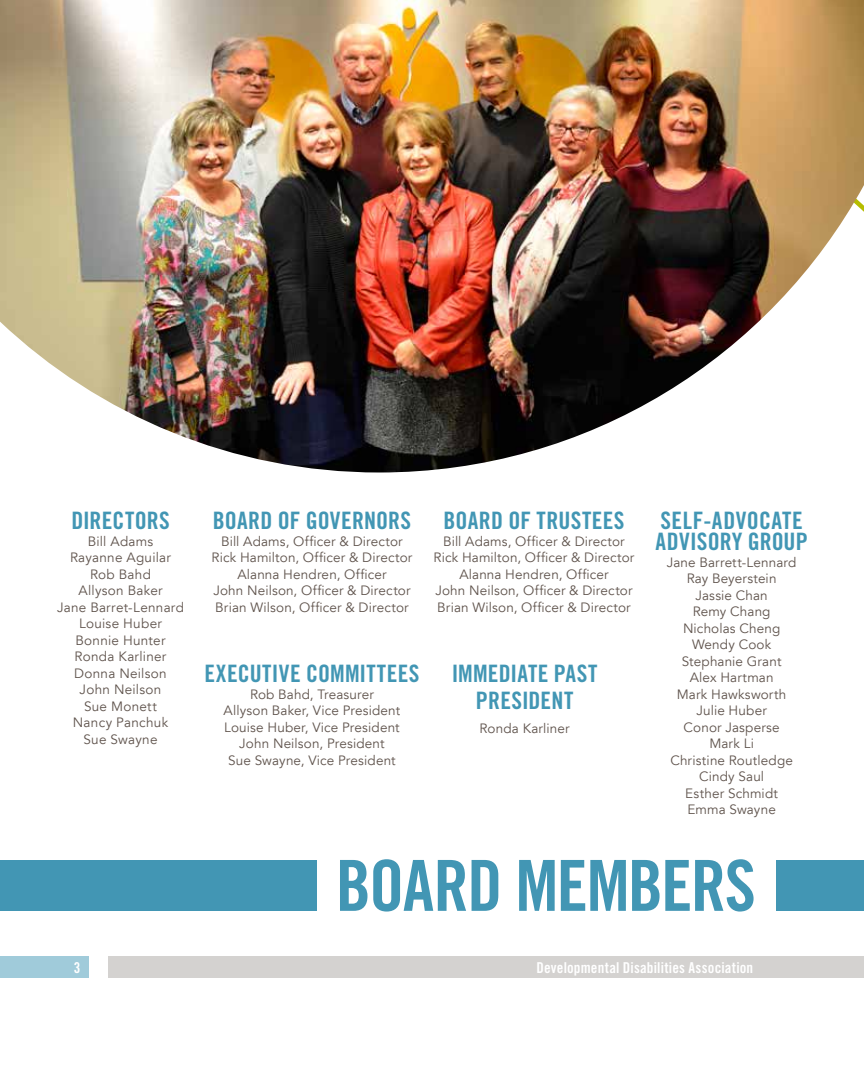
<style>
.page{position:relative;width:864px;height:1080px;background:#fff}
.page>*{position:absolute;margin:0;border:0;box-sizing:border-box;transform-origin:0 0}
.t1{font:70.5px "Trade Gothic LT Std Bd Cn 20";color:#4296b4}
.t2{font:24px/27px "Trade Gothic LT Std Bd Cn 20";letter-spacing:.01em;color:#4296b4;text-align:center}
.t3{font:15px "Trade Gothic LT Std Bd Cn 20";letter-spacing:.01em;color:#fff}
.t4{font:13.5px/16.5px "Avenir LT";letter-spacing:.01em;color:#60544d;text-align:center}
</style>
<div class="page">
<img style="left:0;top:0;width:864px;height:472px">
<div style="left:0;top:860px;width:316px;height:51px;background:#4296b4"></div>
<div style="left:776px;top:860px;width:88px;height:51px;background:#4296b4"></div>
<div style="left:0;top:957px;width:89px;height:21px;background:#a0cbda"></div>
<div style="left:108px;top:957px;width:756px;height:21px;background:#d4d2d0"></div>
<h2 class="t2" style="left:71px;top:507px;width:100px">DIRECTORS</h2>
<p class="t4" style="left:57px;top:533px;width:128px">Bill Adams<br>Rayanne Aguilar<br>Rob Bahd<br>Allyson Baker<br>Jane Barret-Lennard<br>Louise Huber<br>Bonnie Hunter<br>Ronda Karliner<br>Donna Neilson<br>John Neilson<br>Sue Monett<br>Nancy Panchuk<br>Sue Swayne</p>
<h2 class="t2" style="left:213px;top:507px;width:200px">BOARD OF GOVERNORS</h2>
<p class="t4" style="left:212px;top:533px;width:202px">Bill Adams, Officer &amp; Director<br>Rick Hamilton, Officer &amp; Director<br>Alanna Hendren, Officer<br>John Neilson, Officer &amp; Director<br>Brian Wilson, Officer &amp; Director</p>
<h2 class="t2" style="left:443px;top:507px;width:183px">BOARD OF TRUSTEES</h2>
<p class="t4" style="left:434px;top:533px;width:202px">Bill Adams, Officer &amp; Director<br>Rick Hamilton, Officer &amp; Director<br>Alanna Hendren, Officer<br>John Neilson, Officer &amp; Director<br>Brian Wilson, Officer &amp; Director</p>
<h2 class="t2" style="left:205px;top:660px;width:216px">EXECUTIVE COMMITTEES</h2>
<p class="t4" style="left:224px;top:686px;width:178px">Rob Bahd, Treasurer<br>Allyson Baker, Vice President<br>Louise Huber, Vice President<br>John Neilson, President<br>Sue Swayne, Vice President</p>
<h2 class="t2" style="left:452px;top:660px;width:147px">IMMEDIATE PAST<br>PRESIDENT</h2>
<p class="t4" style="left:480px;top:721px;width:92px">Ronda Karliner</p>
<h2 class="t2" style="left:656px;top:510px;width:154px;line-height:21px;text-align:left">SELF-ADVOCATE<br>ADVISORY GROUP</h2>
<p class="t4" style="left:667px;top:554px;width:131px">Jane Barrett-Lennard<br>Ray Beyerstein<br>Jassie Chan<br>Remy Chang<br>Nicholas Cheng<br>Wendy Cook<br>Stephanie Grant<br>Alex Hartman<br>Mark Hawksworth<br>Julie Huber<br>Conor Jasperse<br>Mark Li<br>Christine Routledge<br>Cindy Saul<br>Esther Schmidt<br>Emma Swayne</p>
<h1 class="t1" style="left:336px;top:843px;width:33px">board</h1>
<h1 class="t1" style="left:515px;top:843px;width:35px">members</h1>
<p class="t3" style="left:74px;top:958px;width:8px">3</p>
<p class="t3" style="left:536px;top:958px;width:218px">Developmental Disabilities Association</p>
</div>
